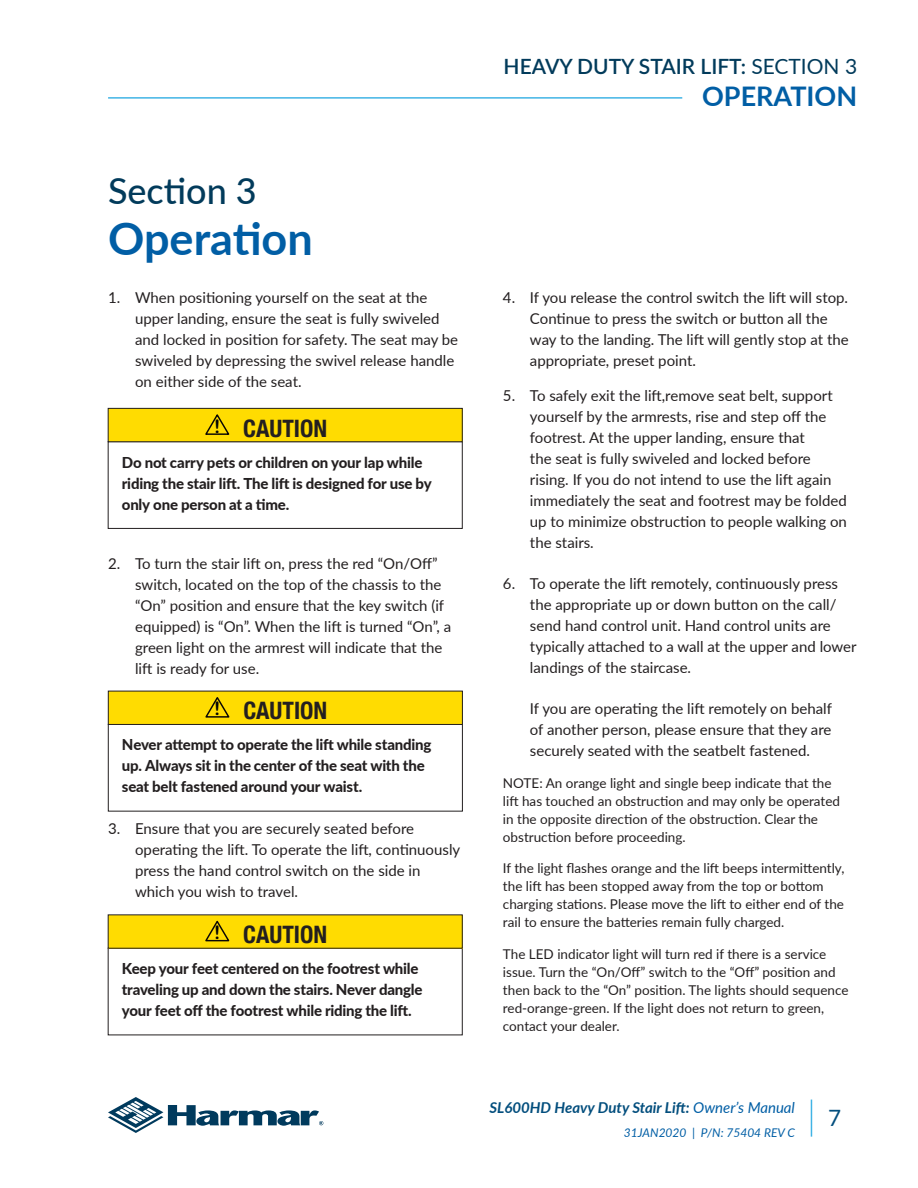
<style>
.page{position:relative;width:918px;height:1188px;background:#fff}
.page>*{position:absolute;margin:0;border:0;box-sizing:border-box;transform-origin:0 0}
.Section_Header_-_Sta{font:700 45px "Lato";letter-spacing:-.005em;color:#015ea5}
.Section_Number_-_Sta{font:500 36px "Lato";color:#023b5b}
.t1{font:700 27px "Lato";color:#015ea5}
.Safety_Label_Heading{font:700 condensed 24px "Helvetica Neue";color:#231f20}
.t2{font:22.5px "Lato";color:#034e7d}
.t3{font:600 21px "Lato";color:#023b5b}
.t4{font:18.75px "Arial Rounded MT Bold";color:#050504}
.Body{font:15px/21px "Lato";color:#231f20}
.Safety_Text{font:800 15px/21px "Lato";letter-spacing:-.015em;color:#231f20}
.t5{font:italic 700 15px "Lato";color:#034e7d}
.Note_Text{font:13.5px/18px "Lato";color:#231f20}
.Body-2{font:13.5px/18px "Lato";color:#231f20}
.t6{font:italic 12px "Lato";color:#015ea5}
.s1{font-weight:400}
.s2{font-weight:400;color:#015ea5}
</style>
<div class="page">
<svg style="left:108px;top:1097px;width:215px;height:36px"></svg>
<hr style="left:811px;top:1100px;width:1px;height:37px;background:#41b4e5">
<hr style="left:108px;top:97px;width:574px;height:2px;background:#41b4e5">
<div style="left:108px;top:441px;width:354px;height:88px;border:1px solid #231f20"></div>
<div style="left:108px;top:408px;width:354px;height:34px;background:#ffdc01"></div>
<div style="left:108px;top:408px;width:354px;height:34px;border:1px solid #231f20"></div>
<svg style="left:205px;top:414px;width:25px;height:21px"></svg>
<div style="left:108px;top:691px;width:354px;height:33px;background:#ffdc01"></div>
<div style="left:108px;top:691px;width:355px;height:34px;border:1px solid #231f20"></div>
<svg style="left:205px;top:697px;width:25px;height:21px"></svg>
<div style="left:108px;top:948px;width:354px;height:87px;border:1px solid #231f20"></div>
<div style="left:108px;top:915px;width:354px;height:33px;background:#ffdc01"></div>
<svg style="left:205px;top:920px;width:25px;height:22px"></svg>
<p class="Section_Number_-_Sta" style="left:108px;top:165px;width:150px">Section 3</p>
<p class="Section_Header_-_Sta" style="left:108px;top:206px;width:206px">Operation</p>
<p class="Body" style="left:135px;top:287px;width:325px;text-indent:-27px">1. When positioning yourself on the seat at the upper landing, ensure the seat is fully swiveled and locked in position for safety. The seat may be swiveled by depressing the swivel release handle on either side of the seat.</p>
<p class="t4" style="left:214px;top:415px;width:8px">!</p>
<p class="Safety_Label_Heading" style="left:243px;top:408px;width:85px">CAUTION</p>
<p class="Safety_Text" style="left:122px;top:451px;width:311px">Do not carry pets or children on your lap while riding the stair lift. The lift is designed for use by only one person at a time.</p>
<p class="Body" style="left:135px;top:552px;width:318px;text-indent:-27px">2. To turn the stair lift on, press the red “On/Off” switch, located on the top of the chassis to the “On” position and ensure that the key switch (if equipped) is “On”. When the lift is turned “On”, a green light on the armrest will indicate that the lift is ready for use.</p>
<p class="t4" style="left:214px;top:698px;width:8px">!</p>
<p class="Safety_Label_Heading" style="left:243px;top:691px;width:85px">CAUTION</p>
<p class="Safety_Text" style="left:122px;top:734px;width:311px">Never attempt to operate the lift while standing up. Always sit in the center of the seat with the seat belt fastened around your waist.</p>
<p class="Body" style="left:135px;top:818px;width:327px;text-indent:-27px">3. Ensure that you are securely seated before operating the lift. To operate the lift, continuously press the hand control switch on the side in which you wish to travel.</p>
<p class="t4" style="left:214px;top:921px;width:8px">!</p>
<p class="Safety_Label_Heading" style="left:243px;top:915px;width:85px">CAUTION</p>
<p class="Safety_Text" style="left:122px;top:957px;width:302px">Keep your feet centered on the footrest while traveling up and down the stairs. Never dangle your feet off the footrest while riding the lift.</p>
<h3 class="t3" style="left:504px;top:51px;width:355px">HEAVY DUTY STAIR LIFT: <span class="s1">SECTION 3</span></h3>
<h3 class="t1" style="left:702px;top:76px;width:157px">OPERATION</h3>
<p class="Body" style="left:530px;top:287px;width:320px;text-indent:-27px">4. If you release the control switch the lift will stop.<br>Continue to press the switch or button all the way to the landing. The lift will gently stop at the appropriate, preset point.</p>
<p class="Body" style="left:530px;top:384px;width:318px;text-indent:-27px">5. To safely exit the lift,remove seat belt, support yourself by the armrests, rise and step off the footrest. At the upper landing, ensure that<br>the seat is fully swiveled and locked before rising. If you do not intend to use the lift again immediately the seat and footrest may be folded up to minimize obstruction to people walking on the stairs.</p>
<p class="Body" style="left:530px;top:573px;width:328px;text-indent:-27px">6. To operate the lift remotely, continuously press the appropriate up or down button on the call/ send hand control unit. Hand control units are typically attached to a wall at the upper and lower landings of the staircase.</p>
<p class="Body" style="left:530px;top:698px;width:303px;text-align:justify">If you are operating the lift remotely on behalf of another person, please ensure that they are securely seated with the seatbelt fastened.</p>
<p class="Body-2" style="left:503px;top:774px;width:339px">NOTE: An orange light and single beep indicate that the lift has touched an obstruction and may only be operated in the opposite direction of the obstruction. Clear the obstruction before proceeding.</p>
<p class="Note_Text" style="left:503px;top:859px;width:343px">If the light flashes orange and the lift beeps intermittently, the lift has been stopped away from the top or bottom charging stations. Please move the lift to either end of the rail to ensure the batteries remain fully charged.</p>
<p class="Note_Text" style="left:503px;top:945px;width:347px">The LED indicator light will turn red if there is a service issue. Turn the “On/Off” switch to the “Off” position and then back to the “On” position. The lights should sequence red-orange-green. If the light does not return to green, contact your dealer.</p>
<p class="t5" style="left:489px;top:1096px;width:307px">SL600HD Heavy Duty Stair Lift: <span class="s2">Owner’s Manual</span></p>
<p class="t6" style="left:624px;top:1124px;width:173px">31JAN2020 | P/N: 75404 REV C</p>
<h3 class="t2" style="left:828px;top:1101px;width:15px">7</h3>
</div>
